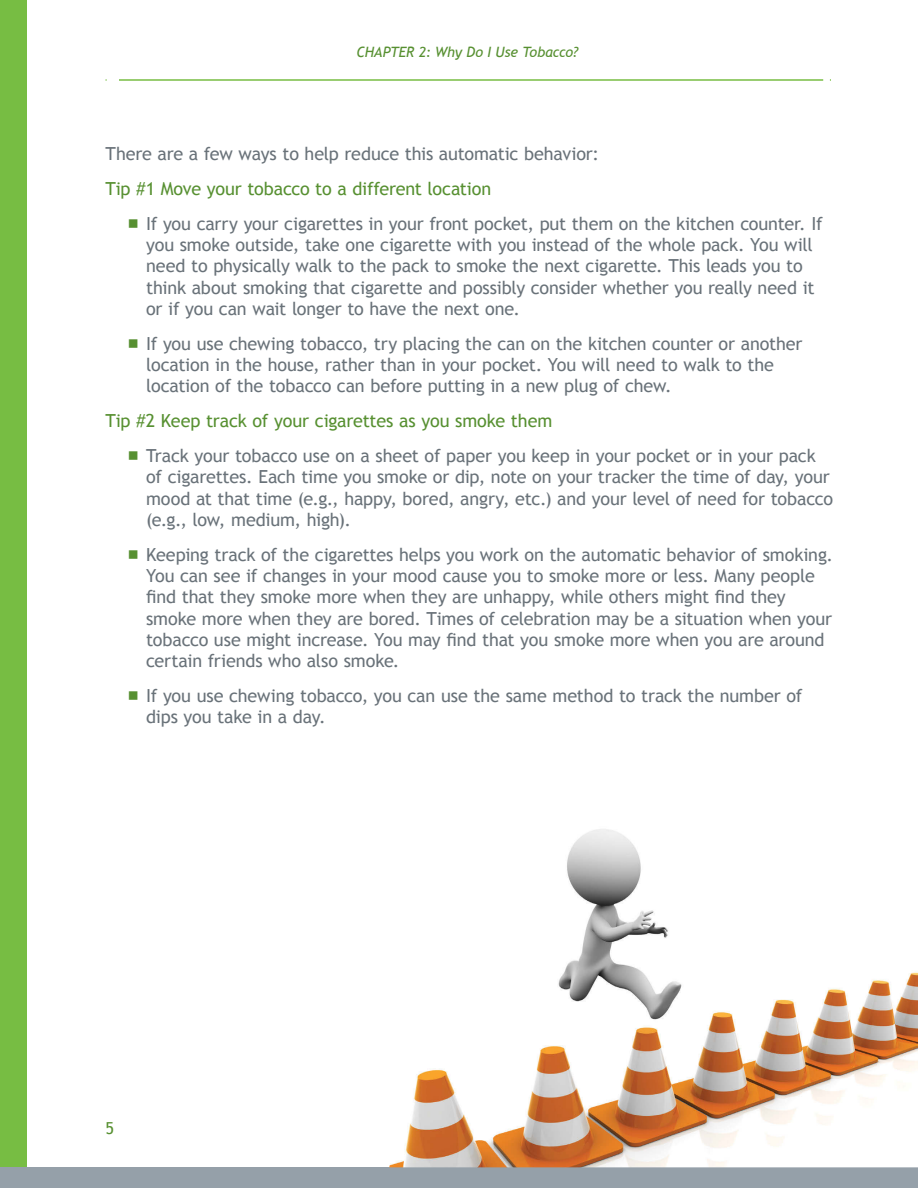
<style>
.page{position:relative;width:918px;height:1188px;background:#fff}
.page>*{position:absolute;margin:0;border:0;box-sizing:border-box;transform-origin:0 0}
.body{font:18px/21.3px "Trebuchet MS";letter-spacing:-.01em;color:#697279}
.body-2{font:18px "Trebuchet MS";letter-spacing:-.01em;color:#579031}
.t1{font:16.5px "Trebuchet MS";color:#579031}
.t2{font:italic 14.25px "Trebuchet MS";letter-spacing:-.005em;color:#579031}
</style>
<div class="page">
<div style="left:0;top:1167px;width:918px;height:21px;background:#95a0a9"></div>
<hr style="left:119px;top:79px;width:704px;height:2px;background:#77bd43">
<div style="left:0;top:0;width:27px;height:1167px;background:#77bd43"></div>
<img style="left:389px;top:829px;width:529px;height:338px">
<p class="t2" style="left:357px;top:44px;width:223px">CHAPTER 2: Why Do I Use Tobacco?</p>
<p class="body" style="left:106px;top:143px;width:495px">There are a few ways to help reduce this automatic behavior:</p>
<p class="body-2" style="left:106px;top:178px;width:387px">Tip #1 Move your tobacco to a different location</p>
<p class="body" style="left:146px;top:213px;width:678px">If you carry your cigarettes in your front pocket, put them on the kitchen counter. If you smoke outside, take one cigarette with you instead of the whole pack. You will need to physically walk to the pack to smoke the next cigarette. This leads you to think about smoking that cigarette and possibly consider whether you really need it or if you can wait longer to have the next one.</p>
<p class="body" style="left:146px;top:333px;width:658px">If you use chewing tobacco, try placing the can on the kitchen counter or another location in the house, rather than in your pocket. You will need to walk to the location of the tobacco can before putting in a new plug of chew.</p>
<p class="body-2" style="left:106px;top:410px;width:448px">Tip #2 Keep track of your cigarettes as you smoke them</p>
<p class="body" style="left:146px;top:445px;width:688px">Track your tobacco use on a sheet of paper you keep in your pocket or in your pack of cigarettes. Each time you smoke or dip, note on your tracker the time of day, your mood at that time (e.g., happy, bored, angry, etc.) and your level of need for tobacco (e.g., low, medium, high).</p>
<p class="body" style="left:146px;top:544px;width:688px">Keeping track of the cigarettes helps you work on the automatic behavior of smoking.<br>You can see if changes in your mood cause you to smoke more or less. Many people find that they smoke more when they are unhappy, while others might find they smoke more when they are bored. Times of celebration may be a situation when your tobacco use might increase. You may find that you smoke more when you are around certain friends who also smoke.</p>
<p class="body" style="left:146px;top:685px;width:658px">If you use chewing tobacco, you can use the same method to track the number of dips you take in a day.</p>
<p class="t1" style="left:106px;top:1118px;width:10px">5</p>
</div>
